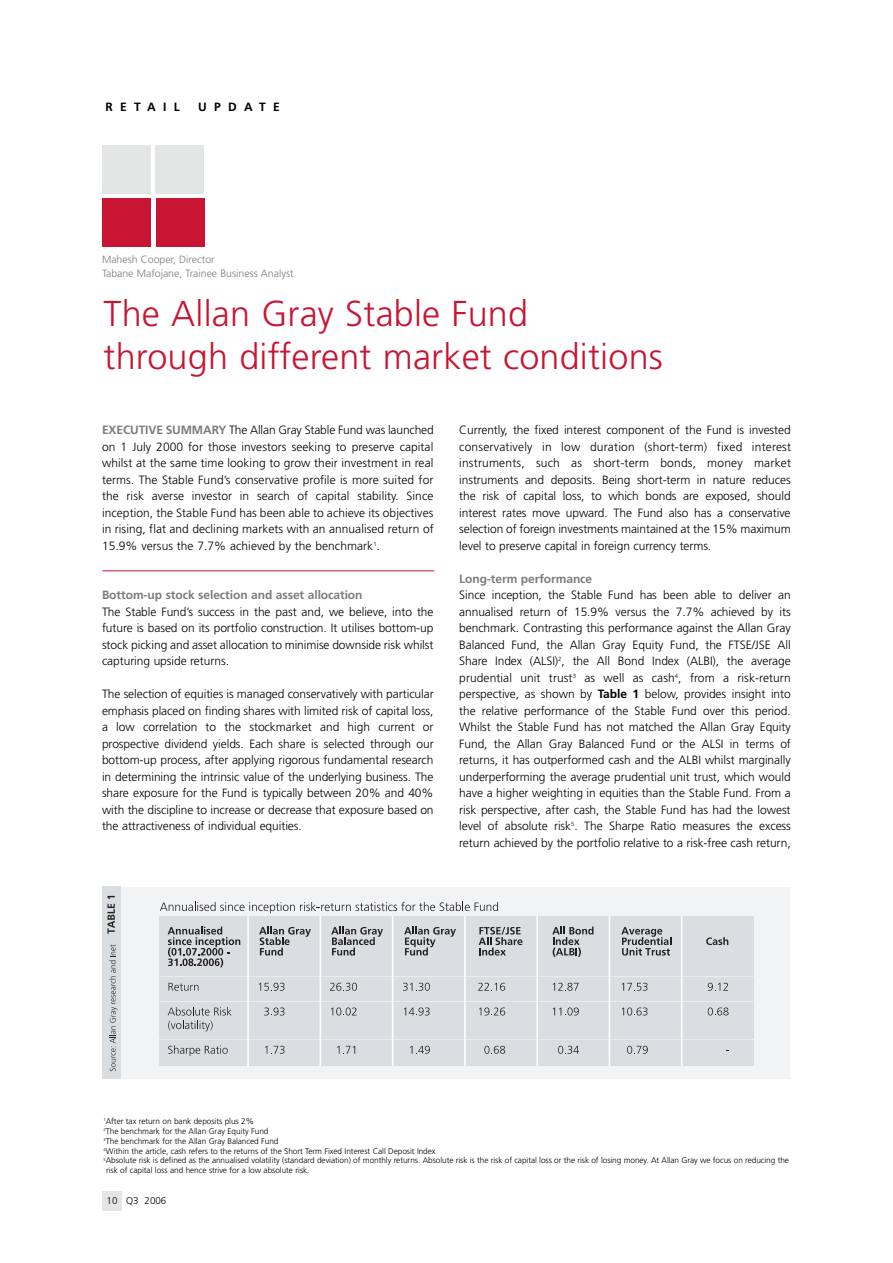
<style>
.page{position:relative;width:893px;height:1263px;background:#fff}
.page>*{position:absolute;margin:0;border:0;box-sizing:border-box;transform-origin:0 0}
.t1{font:300 36px/43.2px "Frutiger";letter-spacing:.005em;color:#c71533}
.t2{font:300 12px/16.5px "Frutiger";letter-spacing:-.005em;color:#000;text-align:justify}
.t3{font:700 12px "Frutiger";letter-spacing:-.005em;color:#797d7e}
.t4{font:700 12px "Frutiger";letter-spacing:.61em;color:#000}
.t5{font:300 10.5px/13.5px "Frutiger";color:#797d7e}
.t6{font:300 9.75px "Frutiger";color:#000}
.t7{font:300 8.25px "Frutiger";letter-spacing:-.005em;color:#000}
.s1{font-weight:700;color:#797d7e}
.s2{font-weight:700}
</style>
<div class="page">
<hr style="left:102px;top:570px;width:332px;height:1px;background:#c71533">
<div style="left:156px;top:198px;width:48px;height:49px;background:#c71533"></div>
<div style="left:102px;top:198px;width:49px;height:49px;background:#c71533"></div>
<div style="left:102px;top:145px;width:49px;height:48px;background:#e4e5e5"></div>
<div style="left:155px;top:145px;width:49px;height:48px;background:#e4e5e5"></div>
<div style="left:102px;top:887px;width:688px;height:191px;background:#f2f3f4"></div>
<div style="left:102px;top:887px;width:19px;height:191px;background:#dadee1"></div>
<svg style="left:107px;top:896px;width:8px;height:38px"></svg>
<div style="left:159px;top:916px;width:594px;height:150px;background:#dadee1"></div>
<hr style="left:248px;top:916px;width:1px;height:150px;background:#fff">
<hr style="left:159px;top:1001px;width:594px;height:1px;background:#fff">
<hr style="left:159px;top:1039px;width:595px;height:1px;background:#fff">
<hr style="left:159px;top:976px;width:594px;height:1px;background:#fff">
<svg style="left:627px;top:1046px;width:21px;height:8px"></svg>
<svg style="left:558px;top:1046px;width:21px;height:8px"></svg>
<svg style="left:484px;top:1046px;width:21px;height:8px"></svg>
<svg style="left:410px;top:1046px;width:20px;height:8px"></svg>
<svg style="left:337px;top:1046px;width:18px;height:8px"></svg>
<svg style="left:265px;top:1046px;width:19px;height:8px"></svg>
<svg style="left:168px;top:1045px;width:60px;height:11px"></svg>
<svg style="left:708px;top:1007px;width:21px;height:8px"></svg>
<svg style="left:622px;top:1007px;width:25px;height:8px"></svg>
<svg style="left:553px;top:1007px;width:26px;height:8px"></svg>
<svg style="left:479px;top:1007px;width:26px;height:8px"></svg>
<svg style="left:404px;top:1007px;width:26px;height:8px"></svg>
<svg style="left:331px;top:1007px;width:26px;height:8px"></svg>
<svg style="left:264px;top:1007px;width:20px;height:8px"></svg>
<svg style="left:168px;top:1007px;width:64px;height:24px"></svg>
<svg style="left:708px;top:983px;width:20px;height:8px"></svg>
<svg style="left:622px;top:983px;width:25px;height:8px"></svg>
<svg style="left:553px;top:983px;width:26px;height:8px"></svg>
<svg style="left:478px;top:983px;width:27px;height:8px"></svg>
<svg style="left:403px;top:983px;width:27px;height:8px"></svg>
<svg style="left:330px;top:983px;width:27px;height:8px"></svg>
<svg style="left:259px;top:983px;width:25px;height:8px"></svg>
<svg style="left:169px;top:983px;width:29px;height:8px"></svg>
<svg style="left:706px;top:937px;width:22px;height:8px"></svg>
<svg style="left:621px;top:927px;width:50px;height:28px"></svg>
<svg style="left:552px;top:926px;width:41px;height:31px"></svg>
<svg style="left:479px;top:927px;width:43px;height:28px"></svg>
<svg style="left:404px;top:926px;width:52px;height:29px"></svg>
<svg style="left:331px;top:926px;width:52px;height:29px"></svg>
<svg style="left:259px;top:926px;width:52px;height:29px"></svg>
<svg style="left:168px;top:926px;width:72px;height:41px"></svg>
<hr style="left:320px;top:916px;width:1px;height:150px;background:#fff">
<hr style="left:392px;top:916px;width:1px;height:150px;background:#fff">
<hr style="left:465px;top:916px;width:1px;height:150px;background:#fff">
<hr style="left:537px;top:916px;width:1px;height:150px;background:#fff">
<hr style="left:609px;top:916px;width:1px;height:150px;background:#fff">
<hr style="left:681px;top:916px;width:1px;height:150px;background:#fff">
<svg style="left:109px;top:944px;width:8px;height:127px"></svg>
<svg style="left:160px;top:902px;width:338px;height:11px"></svg>
<div style="left:102px;top:1191px;width:20px;height:19px;background:#e4e5e5"></div>
<p class="t4" style="left:106px;top:102px;width:76px">RETAIL</p>
<p class="t4" style="left:198px;top:102px;width:83px">UPDATE</p>
<p class="t5" style="left:102px;top:253px;width:193px">Mahesh Cooper, Director<br>Tabane Mafojane, Trainee Business Analyst</p>
<h1 class="t1" style="left:104px;top:295px;width:561px">The Allan Gray Stable Fund<br>through different market conditions</h1>
<p class="t2" style="left:102px;top:423px;width:333px"><span class="s1">EXECUTIVE SUMMARY</span> The Allan Gray Stable Fund was launched on 1 July 2000 for those investors seeking to preserve capital whilst at the same time looking to grow their investment in real terms. The Stable Fund’s conservative profile is more suited for the risk averse investor in search of capital stability. Since inception, the Stable Fund has been able to achieve its objectives in rising, flat and declining markets with an annualised return of 15.9% versus the 7.7% achieved by the benchmark<sup>1</sup>.</p>
<p class="t3" style="left:102px;top:590px;width:262px">Bottom-up stock selection and asset allocation</p>
<p class="t2" style="left:102px;top:604px;width:333px">The Stable Fund’s success in the past and, we believe, into the future is based on its portfolio construction. It utilises bottom-up stock picking and asset allocation to minimise downside risk whilst capturing upside returns.</p>
<p class="t2" style="left:102px;top:687px;width:333px">The selection of equities is managed conservatively with particular emphasis placed on finding shares with limited risk of capital loss, a low correlation to the stockmarket and high current or prospective dividend yields. Each share is selected through our bottom-up process, after applying rigorous fundamental research in determining the intrinsic value of the underlying business. The share exposure for the Fund is typically between 20% and 40% with the discipline to increase or decrease that exposure based on the attractiveness of individual equities.</p>
<p class="t2" style="left:459px;top:423px;width:333px">Currently, the fixed interest component of the Fund is invested conservatively in low duration (short-term) fixed interest instruments, such as short-term bonds, money market instruments and deposits. Being short-term in nature reduces the risk of capital loss, to which bonds are exposed, should interest rates move upward. The Fund also has a conservative selection of foreign investments maintained at the 15% maximum level to preserve capital in foreign currency terms.</p>
<p class="t3" style="left:459px;top:574px;width:134px">Long-term performance</p>
<p class="t2" style="left:459px;top:588px;width:333px">Since inception, the Stable Fund has been able to deliver an annualised return of 15.9% versus the 7.7% achieved by its benchmark. Contrasting this performance against the Allan Gray Balanced Fund, the Allan Gray Equity Fund, the FTSE/JSE All Share Index (ALSI)<sup>2</sup>, the All Bond Index (ALBI), the average prudential unit trust<sup>3</sup> as well as cash<sup>4</sup>, from a risk-return perspective, as shown by <span class="s2">Table 1</span> below, provides insight into the relative performance of the Stable Fund over this period.<br>Whilst the Stable Fund has not matched the Allan Gray Equity Fund, the Allan Gray Balanced Fund or the ALSI in terms of returns, it has outperformed cash and the ALBI whilst marginally underperforming the average prudential unit trust, which would have a higher weighting in equities than the Stable Fund. From a risk perspective, after cash, the Stable Fund has had the lowest level of absolute risk<sup>5</sup>. The Sharpe Ratio measures the excess return achieved by the portfolio relative to a risk-free cash return,</p>
<p class="t7" style="left:104px;top:1118px;width:152px"><sup>1</sup>After tax return on bank deposits plus 2%</p>
<p class="t7" style="left:104px;top:1127px;width:166px"><sup>2</sup>The benchmark for the Allan Gray Equity Fund</p>
<p class="t7" style="left:104px;top:1137px;width:176px"><sup>3</sup>The benchmark for the Allan Gray Balanced Fund</p>
<p class="t7" style="left:104px;top:1147px;width:334px"><sup>4</sup>Within the article, cash refers to the returns of the Short Term Fixed Interest Call Deposit Index</p>
<p class="t7" style="left:104px;top:1157px;width:687px"><sup>5</sup>Absolute risk is defined as the annualised volatility (standard deviation) of monthly returns. Absolute risk is the risk of capital loss or the risk of losing money. At Allan Gray we focus on reducing the</p>
<p class="t7" style="left:106px;top:1167px;width:205px">risk of capital loss and hence strive for a low absolute risk.</p>
<p class="t6" style="left:107px;top:1196px;width:61px">10 Q3 2006</p>
</div>
